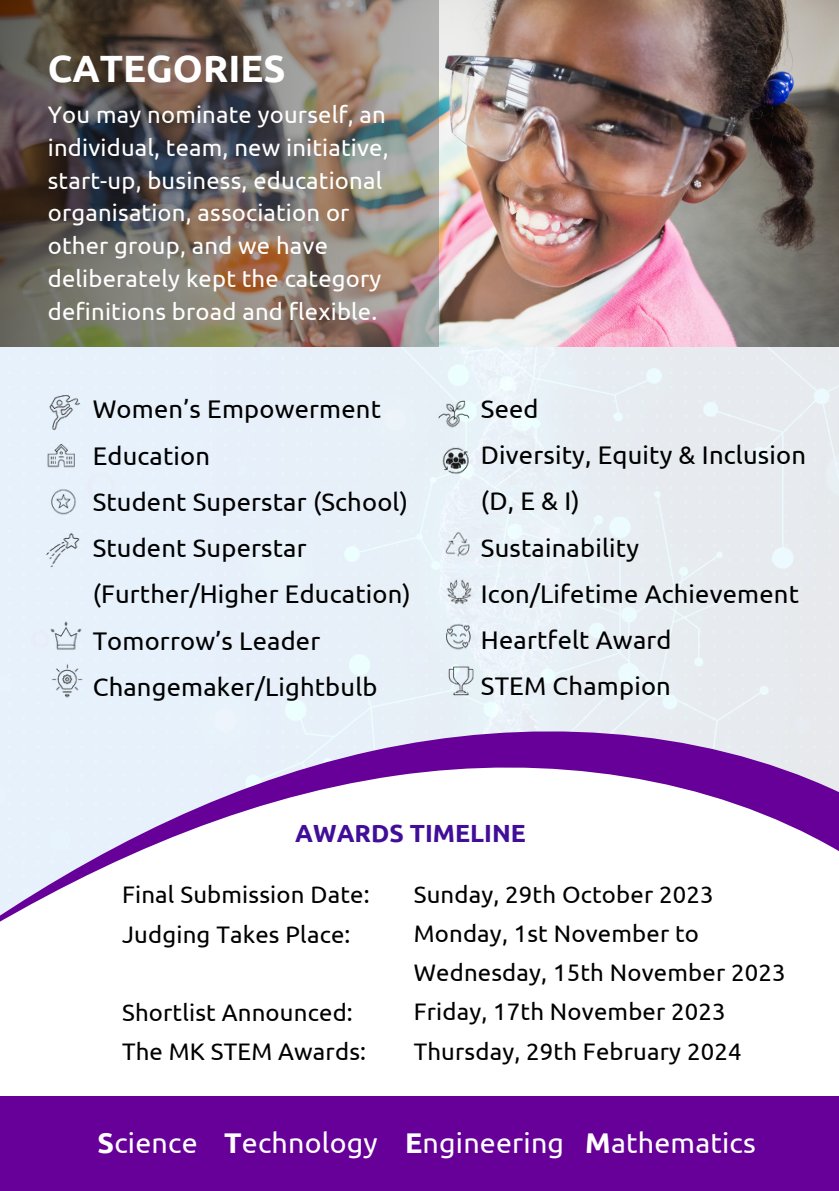
<style>
.page{position:relative;width:839px;height:1191px;background:#fff}
.page>*{position:absolute;margin:0;border:0;box-sizing:border-box;transform-origin:0 0}
.t1{font:700 38px "Ubuntu";color:#fff}
.t2{font:28.6px "Ubuntu";letter-spacing:.01em;color:#fff}
.t3{font:25.6px/46.2px "Ubuntu";letter-spacing:.01em;color:#000}
.t4{font:700 24.8px "Ubuntu";color:#410e99}
.t5{font:24px "Ubuntu";letter-spacing:.01em;color:#000}
.t6{font:23.8px/32.8px "Ubuntu";letter-spacing:.01em;color:#fff}
.t7{font:23.8px "Ubuntu";letter-spacing:.01em;color:#000}
.s1{font-weight:700}
</style>
<div class="page">
<svg style="left:0;top:718px;width:838px;height:36px;background:#cfc2e5"></svg>
<svg style="left:0;top:754px;width:838px;height:168px"></svg>
<img style="left:39px;top:384px;width:50px;height:54px">
<img style="left:34px;top:438px;width:57px;height:45px">
<img style="left:36px;top:476px;width:50px;height:41px">
<img style="left:32px;top:517px;width:57px;height:62px">
<img style="left:32px;top:608px;width:60px;height:57px">
<img style="left:35px;top:647px;width:53px;height:60px">
<img style="left:425px;top:388px;width:57px;height:56px">
<img style="left:428px;top:432px;width:57px;height:51px">
<img style="left:435px;top:572px;width:52px;height:36px">
<img style="left:429px;top:608px;width:58px;height:54px">
<img style="left:436px;top:657px;width:51px;height:50px">
<img style="left:433px;top:521px;width:48px;height:48px">
<img style="left:0;top:0;width:838px;height:347px">
<img style="left:0;top:0;width:438px;height:346px">
<div style="left:0;top:1097px;width:838px;height:94px;background:#609"></div>
<div style="left:0;top:1096px;width:838px;height:93px;background:#609"></div>
<p class="t1" style="left:48px;top:46px;width:239px">CATEGORIES</p>
<p class="t6" style="left:48px;top:98px;width:342px">You may nominate yourself, an individual, team, new initiative, start-up, business, educational organisation, association or other group, and we have deliberately kept the category definitions broad and flexible.</p>
<p class="t3" style="left:93px;top:386px;width:290px">Women’s Empowerment</p>
<p class="t3" style="left:93px;top:432px;width:119px">Education</p>
<p class="t3" style="left:93px;top:478px;width:317px">Student Superstar (School)</p>
<p class="t3" style="left:93px;top:524px;width:320px">Student Superstar (Further/Higher Education)</p>
<p class="t3" style="left:93px;top:617px;width:229px">Tomorrow’s Leader</p>
<p class="t3" style="left:93px;top:663px;width:286px">Changemaker/Lightbulb</p>
<p class="t3" style="left:481px;top:385px;width:59px">Seed</p>
<p class="t3" style="left:481px;top:432px;width:327px">Diversity, Equity &amp; Inclusion (D, E &amp; I)</p>
<p class="t3" style="left:481px;top:524px;width:160px">Sustainability</p>
<p class="t3" style="left:481px;top:570px;width:319px">Icon/Lifetime Achievement</p>
<p class="t3" style="left:481px;top:617px;width:192px">Heartfelt Award</p>
<p class="t3" style="left:481px;top:663px;width:191px">STEM Champion</p>
<p class="t4" style="left:295px;top:819px;width:232px">AWARDS TIMELINE</p>
<p class="t5" style="left:122px;top:881px;width:249px">Final Submission Date:</p>
<p class="t5" style="left:122px;top:920px;width:230px">Judging Takes Place:</p>
<p class="t5" style="left:122px;top:999px;width:232px">Shortlist Announced:</p>
<p class="t5" style="left:122px;top:1038px;width:245px">The MK STEM Awards:</p>
<p class="t7" style="left:414px;top:881px;width:301px">Sunday, 29th October 2023</p>
<p class="t7" style="left:414px;top:920px;width:287px">Monday, 1st November to</p>
<p class="t7" style="left:414px;top:959px;width:373px">Wednesday, 15th November 2023</p>
<p class="t7" style="left:414px;top:998px;width:313px">Friday, 17th November 2023</p>
<p class="t7" style="left:414px;top:1037px;width:329px">Thursday, 29th February 2024</p>
<p class="t2" style="left:98px;top:1126px;width:101px"><span class="s1">S</span>cience</p>
<p class="t2" style="left:224px;top:1126px;width:155px"><span class="s1">T</span>echnology</p>
<p class="t2" style="left:405px;top:1126px;width:160px"><span class="s1">E</span>ngineering</p>
<p class="t2" style="left:585px;top:1126px;width:172px"><span class="s1">M</span>athematics</p>
</div>
